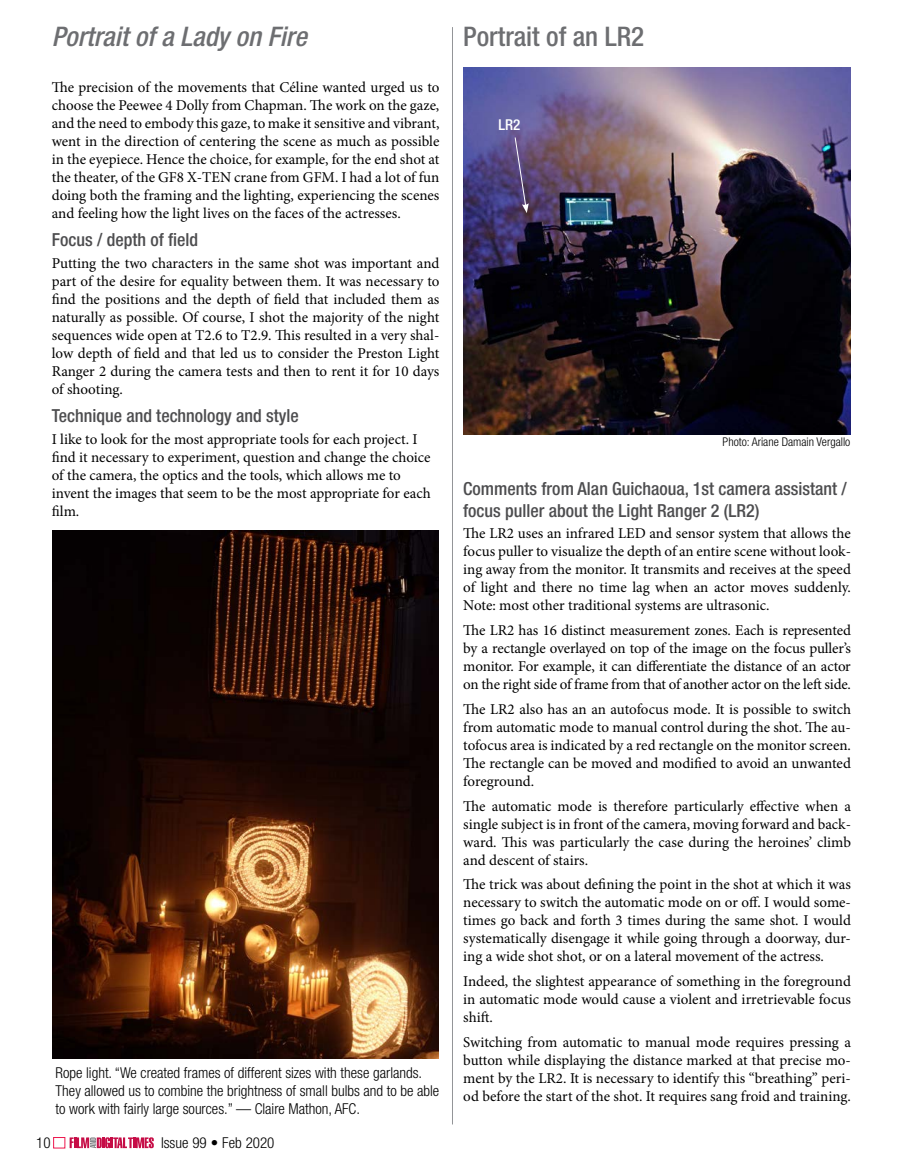
<style>
.page{position:relative;width:905px;height:1175px;background:#fff}
.page>*{position:absolute;margin:0;border:0;box-sizing:border-box;transform-origin:0 0}
.t1{font:italic 500 condensed 27px "Helvetica Neue LT Std";color:#6d6e71}
.t2{font:500 condensed 27px "Helvetica Neue LT Std";color:#6d6e71}
.t3{font:500 condensed 18px/21.6px "Helvetica Neue LT Std";color:#4d4d4f}
.t4{font:15px/18px "Minion Pro";letter-spacing:-.005em;color:#000;text-align:justify}
.t5{font:300 condensed 15px/18px "Helvetica Neue LT Std";color:#000}
.t6{font:500 condensed 15px "Helvetica Neue LT Std";color:#fff}
.t7{font:300 condensed 12px "Helvetica Neue LT Std";color:#000}
</style>
<div class="page">
<svg style="left:70px;top:1137px;width:84px;height:11px"></svg>
<div style="left:53px;top:1137px;width:12px;height:11px;border:1px solid #ed174e"></div>
<img style="left:52px;top:530px;width:387px;height:528px">
<img style="left:463px;top:68px;width:387px;height:366px">
<svg style="left:514px;top:137px;width:14px;height:76px"></svg>
<hr style="left:452px;top:27px;width:1px;height:1097px;background:#939598">
<h1 class="t1" style="left:52px;top:21px;width:256px">Portrait of a Lady on Fire</h1>
<p class="t4" style="left:52px;top:78px;width:389px">The precision of the movements that Céline wanted urged us to choose the Peewee 4 Dolly from Chapman. The work on the gaze, and the need to embody this gaze, to make it sensitive and vibrant, went in the direction of centering the scene as much as possible in the eyepiece. Hence the choice, for example, for the end shot at the theater, of the GF8 X-TEN crane from GFM. I had a lot of fun doing both the framing and the lighting, experiencing the scenes and feeling how the light lives on the faces of the actresses.</p>
<p class="t3" style="left:52px;top:229px;width:148px">Focus / depth of field</p>
<p class="t4" style="left:52px;top:254px;width:389px">Putting the two characters in the same shot was important and part of the desire for equality between them. It was necessary to find the positions and the depth of field that included them as naturally as possible. Of course, I shot the majority of the night sequences wide open at T2.6 to T2.9. This resulted in a very shal&shy;low depth of field and that led us to consider the Preston Light Ranger 2 during the camera tests and then to rent it for 10 days of shooting.</p>
<p class="t3" style="left:52px;top:405px;width:248px">Technique and technology and style</p>
<p class="t4" style="left:52px;top:430px;width:380px;text-align:left">I like to look for the most appropriate tools for each project. I find it necessary to experiment, question and change the choice of the camera, the optics and the tools, which allows me to invent the images that seem to be the most appropriate for each film.</p>
<p class="t5" style="left:56px;top:1063px;width:385px">Rope light. “We created frames of different sizes with these garlands.<br>They allowed us to combine the brightness of small bulbs and to be able to work with fairly large sources.” — Claire Mathon, AFC.</p>
<p class="t5" style="left:36px;top:1133px;width:16px">10</p>
<p class="t5" style="left:161px;top:1133px;width:115px">Issue 99 • Feb 2020</p>
<h1 class="t2" style="left:463px;top:21px;width:182px">Portrait of an LR2</h1>
<p class="t6" style="left:498px;top:116px;width:23px">LR2</p>
<p class="t7" style="left:722px;top:434px;width:129px">Photo: Ariane Damain Vergallo</p>
<p class="t3" style="left:463px;top:477px;width:385px">Comments from Alan Guichaoua, 1st camera assistant / focus puller about the Light Ranger 2 (LR2)</p>
<p class="t4" style="left:463px;top:524px;width:389px">The LR2 uses an infrared LED and sensor system that allows the focus puller to visualize the depth of an entire scene without look&shy;ing away from the monitor. It transmits and receives at the speed of light and there no time lag when an actor moves suddenly.<br>Note: most other traditional systems are ultrasonic.</p>
<p class="t4" style="left:463px;top:621px;width:389px">The LR2 has 16 distinct measurement zones. Each is represented by a rectangle overlayed on top of the image on the focus puller’s monitor. For example, it can differentiate the distance of an actor on the right side of frame from that of another actor on the left side.</p>
<p class="t4" style="left:463px;top:700px;width:389px">The LR2 also has an an autofocus mode. It is possible to switch from automatic mode to manual control during the shot. The au&shy;tofocus area is indicated by a red rectangle on the monitor screen.<br>The rectangle can be moved and modified to avoid an unwanted foreground.</p>
<p class="t4" style="left:463px;top:796px;width:389px">The automatic mode is therefore particularly effective when a single subject is in front of the camera, moving forward and back&shy;ward. This was particularly the case during the heroines’ climb and descent of stairs.</p>
<p class="t4" style="left:463px;top:875px;width:389px">The trick was about defining the point in the shot at which it was necessary to switch the automatic mode on or off. I would some&shy;times go back and forth 3 times during the same shot. I would systematically disengage it while going through a doorway, dur&shy;ing a wide shot shot, or on a lateral movement of the actress.</p>
<p class="t4" style="left:463px;top:972px;width:389px">Indeed, the slightest appearance of something in the foreground in automatic mode would cause a violent and irretrievable focus shift.</p>
<p class="t4" style="left:463px;top:1033px;width:389px">Switching from automatic to manual mode requires pressing a button while displaying the distance marked at that precise mo&shy;ment by the LR2. It is necessary to identify this “breathing” peri&shy;od before the start of the shot. It requires sang froid and training.</p>
</div>
